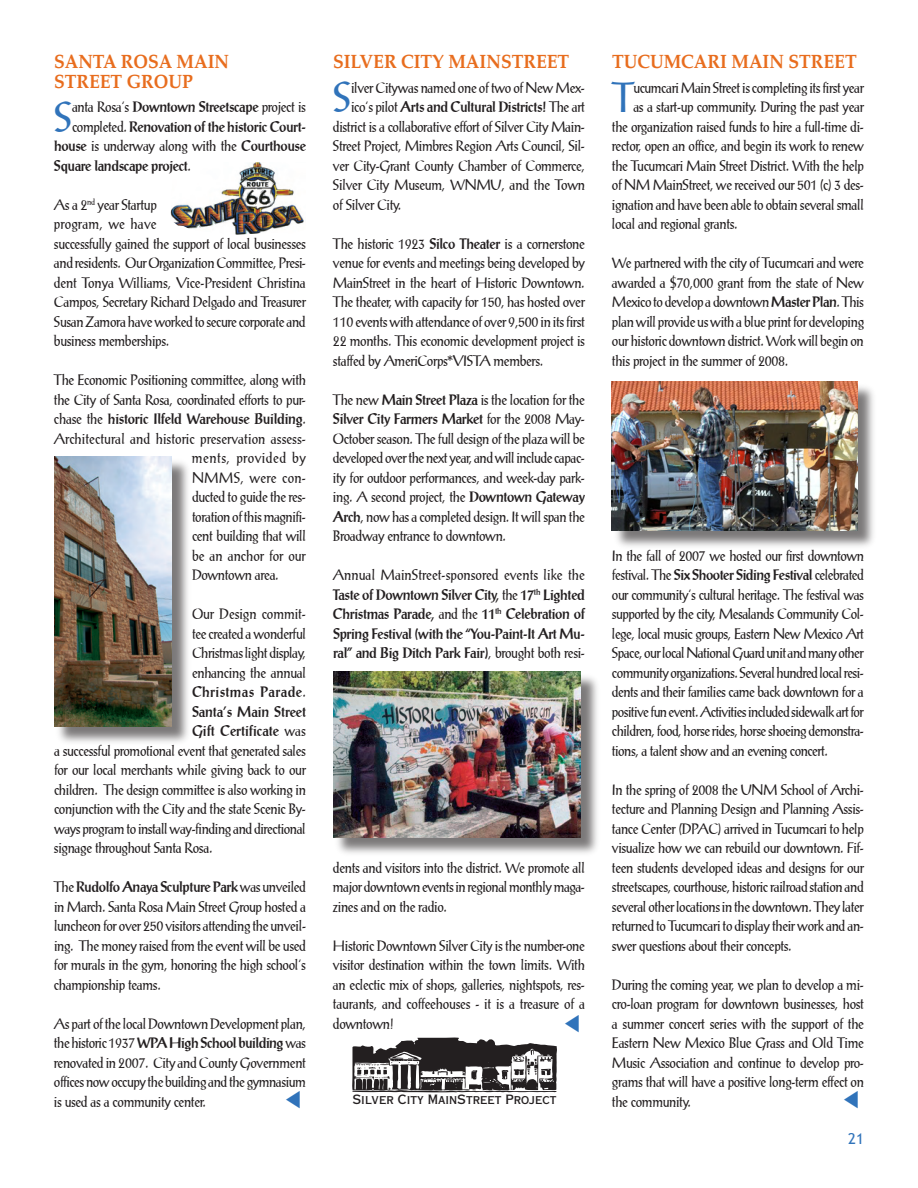
<style>
.page{position:relative;width:918px;height:1188px;background:#fff}
.page>*{position:absolute;margin:0;border:0;box-sizing:border-box;transform-origin:0 0}
.t1{font:41.7px "Prose Antique Plain";color:#3073ba;scale:.9 1}
.t2{font:700 19.5px/19.5px "Palm Springs";color:#e86d1e;scale:.9 1}
.t3{font:15px/19.5px "Prose Antique Plain";letter-spacing:-.025em;color:#231f20;text-align:justify;scale:.9 1}
.t4{font:700 15px/19.5px "Prose Antique";letter-spacing:-.025em;color:#231f20;text-align:justify;scale:.9 1}
.t5{font:15px "Prose Antique Plain";letter-spacing:.005em;color:#231f20;scale:.9 1}
.t6{font:15px "Trebuchet MS";color:#3073ba}
.t7{font:12.9px "Copperplate Thirty AB";color:#231f20}
.s1{font-family:"Prose Antique";font-weight:700}
.s2{font-family:"Prose Antique Plain";font-weight:400}
</style>
<div class="page">
<img style="left:170px;top:162px;width:134px;height:73px">
<div style="left:55px;top:457px;width:137px;height:289px;background:#231f20;opacity:.6"></div>
<img style="left:54px;top:457px;width:118px;height:269px">
<div style="left:334px;top:672px;width:267px;height:186px;background:#231f20;opacity:.6"></div>
<img style="left:333px;top:671px;width:247px;height:167px">
<svg style="left:352px;top:1038px;width:205px;height:55px"></svg>
<div style="left:613px;top:382px;width:265px;height:169px;background:#231f20;opacity:.6"></div>
<img style="left:612px;top:381px;width:246px;height:149px">
<h2 class="t2" style="left:54px;top:52px;width:196px">SANTA ROSA MAIN<br>STREET GROUP</h2>
<h1 class="t1" style="left:54px;top:93px;width:22px">S</h1>
<p class="t3" style="left:72px;top:97px;width:261px">anta Rosa’s <span class="s1">Downtown Streetscape</span> project is</p>
<p class="t4" style="left:72px;top:117px;width:261px"><span class="s2">completed.</span> Renovation of the historic Court-</p>
<p class="t3" style="left:54px;top:136px;width:281px"><span class="s1">house</span> is underway along with the <span class="s1">Courthouse</span></p>
<p class="t4" style="left:54px;top:156px;width:154px">Square landscape project<span class="s2">.</span></p>
<p class="t3" style="left:54px;top:195px;width:281px;text-align:left">As a 2<sup>nd</sup> year Startup<br>program, we have<br>successfully gained the support of local businesses and residents. Our Organization Committee, Presi&shy;dent Tonya Williams, Vice-President Christina Campos, Secretary Richard Delgado and Treasurer Susan Zamora have worked to secure corporate and business memberships.</p>
<p class="t3" style="left:54px;top:370px;width:282px">The Economic Positioning committee, along with the City of Santa Rosa, coordinated efforts to pur-</p>
<p class="t4" style="left:54px;top:409px;width:282px"><span class="s2">chase the</span> historic Ilfeld Warehouse Building<span class="s2">.</span></p>
<p class="t3" style="left:192px;top:429px;width:128px;text-indent:-138px">Architectural and historic preservation assess&shy;ments, provided by NMMS, were con&shy;ducted to guide the res&shy;toration of this magnifi&shy;cent building that will be an anchor for our Downtown area.</p>
<p class="t3" style="left:192px;top:604px;width:128px">Our Design commit&shy;tee created a wonderful Christmas light display, enhancing the annual</p>
<p class="t4" style="left:192px;top:682px;width:128px">Christmas Parade<span class="s2">.<br></span>Santa’s Main Street Gift Certificate <span class="s2">was</span></p>
<p class="t3" style="left:54px;top:741px;width:282px">a successful promotional event that generated sales for our local merchants while giving back to our children. The design committee is also working in conjunction with the City and the state Scenic By&shy;ways program to install way-finding and directional signage throughout Santa Rosa.</p>
<p class="t4" style="left:54px;top:877px;width:281px"><span class="s2">The</span> Rudolfo Anaya Sculpture Park <span class="s2">was unveiled</span></p>
<p class="t3" style="left:54px;top:897px;width:282px">in March. Santa Rosa Main Street Group hosted a luncheon for over 250 visitors attending the unveil&shy;ing. The money raised from the event will be used for murals in the gym, honoring the high school’s championship teams.</p>
<p class="t3" style="left:54px;top:1014px;width:282px">As part of the local Downtown Development plan,</p>
<p class="t4" style="left:54px;top:1033px;width:281px"><span class="s2">the historic 1937</span> WPA High School building <span class="s2">was</span></p>
<p class="t3" style="left:54px;top:1053px;width:282px">renovated in 2007. City and County Government offices now occupy the building and the gymnasium is used as a community center.</p>
<h2 class="t2" style="left:333px;top:52px;width:264px">SILVER CITY MAINSTREET</h2>
<h1 class="t1" style="left:333px;top:73px;width:22px">S</h1>
<p class="t3" style="left:351px;top:78px;width:261px">ilver Citywas named one of two of New Mex-</p>
<p class="t4" style="left:351px;top:97px;width:261px"><span class="s2">ico’s pilot</span> Arts and Cultural Districts! <span class="s2">The art</span></p>
<p class="t3" style="left:333px;top:117px;width:282px">district is a collaborative effort of Silver City Main-Street Project, Mimbres Region Arts Council, Sil&shy;ver City-Grant County Chamber of Commerce, Silver City Museum, WNMU, and the Town of Silver City.</p>
<p class="t3" style="left:333px;top:234px;width:281px">The historic 1923 <span class="s1">Silco Theater</span> is a cornerstone venue for events and meetings being developed by MainStreet in the heart of Historic Downtown.<br>The theater, with capacity for 150, has hosted over 110 events with attendance of over 9,500 in its first 22 months. This economic development project is staffed by AmeriCorps*VISTA members.</p>
<p class="t3" style="left:333px;top:390px;width:281px">The new <span class="s1">Main Street Plaza</span> is the location for the</p>
<p class="t4" style="left:333px;top:409px;width:281px">Silver City Farmers Market <span class="s2">for the 2008 May-</span></p>
<p class="t3" style="left:333px;top:429px;width:282px">October season. The full design of the plaza will be developed over the next year, and will include capac&shy;ity for outdoor performances, and week-day park&shy;ing. A second project, the <span class="s1">Downtown Gateway Arch</span>, now has a completed design. It will span the Broadway entrance to downtown.</p>
<p class="t5" style="left:333px;top:566px;width:281px">Annual MainStreet-sponsored events like the</p>
<p class="t4" style="left:333px;top:585px;width:282px">Taste of Downtown Silver City, <span class="s2">the</span> 17<sup>th</sup> Lighted Christmas Parade, <span class="s2">and the</span> 11<sup>th</sup> Celebration of Spring Festival (with the “You-Paint-It Art Mu&shy;ral” and Big Ditch Park Fair)<span class="s2">, brought both resi-</span></p>
<p class="t3" style="left:333px;top:858px;width:282px">dents and visitors into the district. We promote all major downtown events in regional monthly maga&shy;zines and on the radio.</p>
<p class="t3" style="left:333px;top:936px;width:282px">Historic Downtown Silver City is the number-one visitor destination within the town limits. With an eclectic mix of shops, galleries, nightspots, res&shy;taurants, and coffeehouses - it is a treasure of a downtown!</p>
<p class="t7" style="left:352px;top:1092px;width:206px">Silver City MainStreet Project</p>
<h2 class="t2" style="left:612px;top:52px;width:273px">TUCUMCARI MAIN STREET</h2>
<h1 class="t1" style="left:612px;top:73px;width:26px">T</h1>
<p class="t3" style="left:633px;top:78px;width:258px">ucumcari Main Street is completing its first year</p>
<p class="t3" style="left:633px;top:97px;width:258px">as a start-up community. During the past year</p>
<p class="t3" style="left:612px;top:117px;width:282px">the organization raised funds to hire a full-time di-</p>
<p class="t3" style="left:612px;top:136px;width:282px">rector, open an office, and begin its work to renew</p>
<p class="t3" style="left:612px;top:156px;width:282px">the Tucumcari Main Street District. With the help</p>
<p class="t3" style="left:612px;top:175px;width:282px">of NM MainStreet, we received our 501 (c) 3 des-</p>
<p class="t3" style="left:612px;top:195px;width:281px">ignation and have been able to obtain several small</p>
<p class="t3" style="left:612px;top:214px;width:141px">local and regional grants.</p>
<p class="t3" style="left:612px;top:253px;width:282px">We partnered with the city of Tucumcari and were awarded a $70,000 grant from the state of New Mexico to develop a downtown <span class="s1">Master Plan</span>. This plan will provide us with a blue print for developing our historic downtown district. Work will begin on this project in the summer of 2008.</p>
<p class="t3" style="left:612px;top:546px;width:281px">In the fall of 2007 we hosted our first downtown</p>
<p class="t4" style="left:612px;top:565px;width:281px"><span class="s2">festival. The</span> Six Shooter Siding Festival <span class="s2">celebrated</span></p>
<p class="t3" style="left:612px;top:585px;width:282px">our community’s cultural heritage. The festival was supported by the city, Mesalands Community Col&shy;lege, local music groups, Eastern New Mexico Art Space, our local National Guard unit and many other community organizations. Several hundred local resi&shy;dents and their families came back downtown for a positive fun event. Activities included sidewalk art for children, food, horse rides, horse shoeing demonstra&shy;tions, a talent show and an evening concert.</p>
<p class="t3" style="left:612px;top:780px;width:282px">In the spring of 2008 the UNM School of Archi&shy;tecture and Planning Design and Planning Assis&shy;tance Center (DPAC) arrived in Tucumcari to help visualize how we can rebuild our downtown. Fif&shy;teen students developed ideas and designs for our streetscapes, courthouse, historic railroad station and several other locations in the downtown. They later returned to Tucumcari to display their work and an&shy;swer questions about their concepts.</p>
<p class="t3" style="left:612px;top:975px;width:282px">During the coming year, we plan to develop a mi&shy;cro-loan program for downtown businesses, host a summer concert series with the support of the Eastern New Mexico Blue Grass and Old Time Music Association and continue to develop pro&shy;grams that will have a positive long-term effect on the community.</p>
<p class="t6" style="left:848px;top:1130px;width:17px">21</p>
</div>
